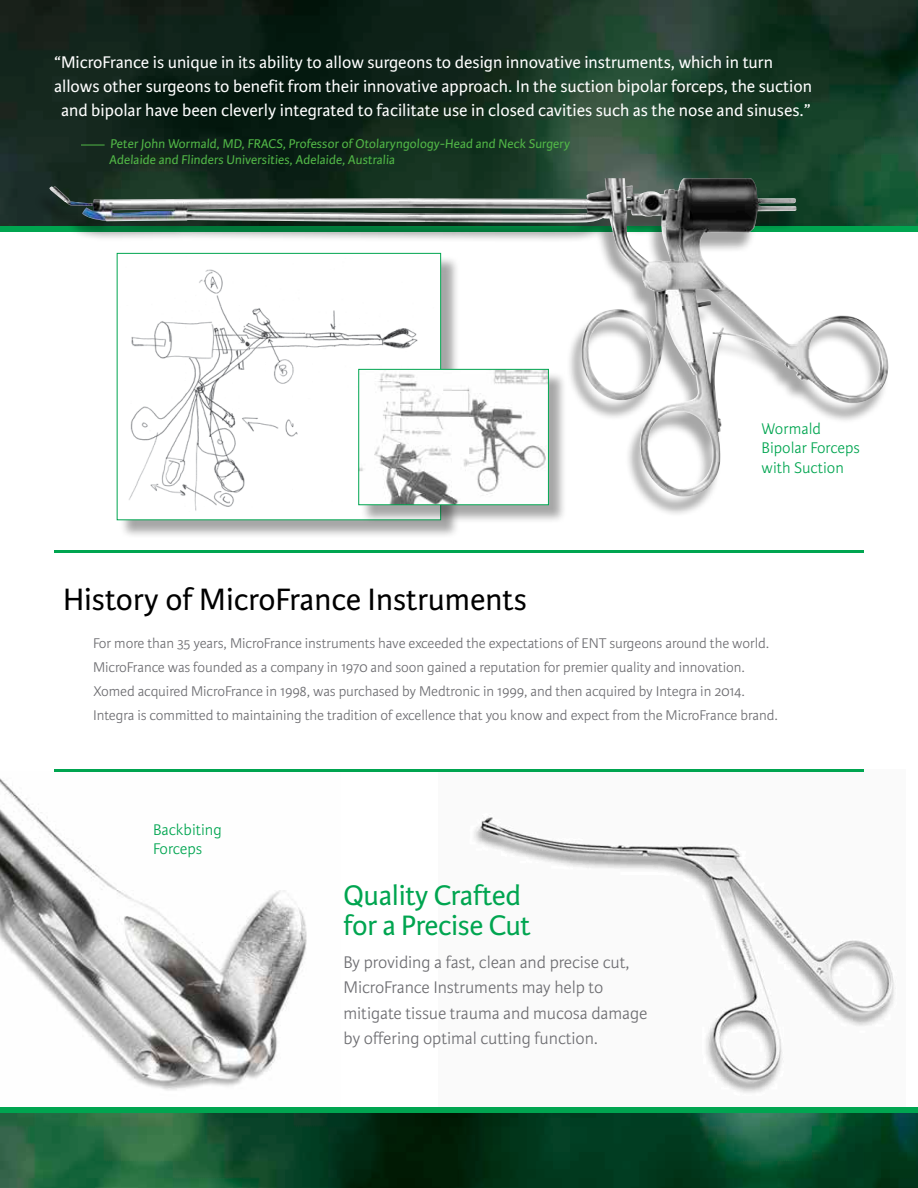
<style>
.page{position:relative;width:918px;height:1188px;background:#fff}
.page>*{position:absolute;margin:0;border:0;box-sizing:border-box;transform-origin:0 0}
.t1{font:33px "Karmina Sans";color:#000}
.t2{font:30px/30px "Karmina Sans";letter-spacing:-.01em;color:#00a550}
.t3{font:18px "Karmina Sans";color:#fff}
.t4{font:300 18px/25.5px "Karmina Sans";letter-spacing:-.005em;color:#6d6d71}
.t5{font:300 16.5px/19.8px "Karmina Sans";color:#00a550}
.t6{font:300 15px/24px "Karmina Sans";letter-spacing:-.005em;color:#6d6d71}
.t7{font:13.5px/15.8px "Karmina Sans";color:#52b847}
</style>
<div class="page">
<img style="left:0;top:0;width:918px;height:227px">
<img style="left:438px;top:769px;width:458px;height:324px">
<img style="left:0;top:778px;width:307px;height:313px">
<img style="left:0;top:1112px;width:918px;height:76px">
<div style="left:119px;top:255px;width:341px;height:284px;background:#000;opacity:.35"></div>
<div style="left:361px;top:371px;width:206px;height:153px;background:#000;opacity:.35"></div>
<hr style="left:54px;top:550px;width:810px;height:3px;background:#00a550">
<hr style="left:54px;top:770px;width:810px;height:2px;background:#00a550">
<div style="left:0;top:1107px;width:918px;height:5px;background:#00a550"></div>
<div style="left:0;top:227px;width:918px;height:5px;background:#00a550"></div>
<svg style="left:81px;top:145px;width:24px;height:1px"></svg>
<div style="left:34px;top:183px;width:855px;height:335px;background:#000;opacity:.35"></div>
<img style="left:49px;top:178px;width:755px;height:320px">
<p class="t3" style="left:54px;top:52px;width:720px">“MicroFrance is unique in its ability to allow surgeons to design innovative instruments, which in turn</p>
<p class="t3" style="left:54px;top:76px;width:760px">allows other surgeons to benefit from their innovative approach. In the suction bipolar forceps, the suction</p>
<p class="t3" style="left:61px;top:100px;width:751px">and bipolar have been cleverly integrated to facilitate use in closed cavities such as the nose and sinuses.”</p>
<p class="t7" style="left:109px;top:136px;width:463px">Peter John Wormald, MD, FRACS, Professor of Otolaryngology-Head and Neck Surgery<br>Adelaide and Flinders Universities, Adelaide, Australia</p>
<p class="t5" style="left:762px;top:419px;width:100px">Wormald<br>Bipolar Forceps with Suction</p>
<h1 class="t1" style="left:63px;top:581px;width:465px">History of MicroFrance Instruments</h1>
<p class="t6" style="left:93px;top:631px;width:686px">For more than 35 years, MicroFrance instruments have exceeded the expectations of ENT surgeons around the world.<br>MicroFrance was founded as a company in 1970 and soon gained a reputation for premier quality and innovation.<br>Xomed acquired MicroFrance in 1998, was purchased by Medtronic in 1999, and then acquired by Integra in 2014.<br>Integra is committed to maintaining the tradition of excellence that you know and expect from the MicroFrance brand.</p>
<p class="t5" style="left:153px;top:820px;width:70px">Backbiting<br>Forceps</p>
<h2 class="t2" style="left:344px;top:880px;width:189px">Quality Crafted for a Precise Cut</h2>
<p class="t4" style="left:344px;top:949px;width:305px">By providing a fast, clean and precise cut, MicroFrance Instruments may help to mitigate tissue trauma and mucosa damage by offering optimal cutting function.</p>
</div>
